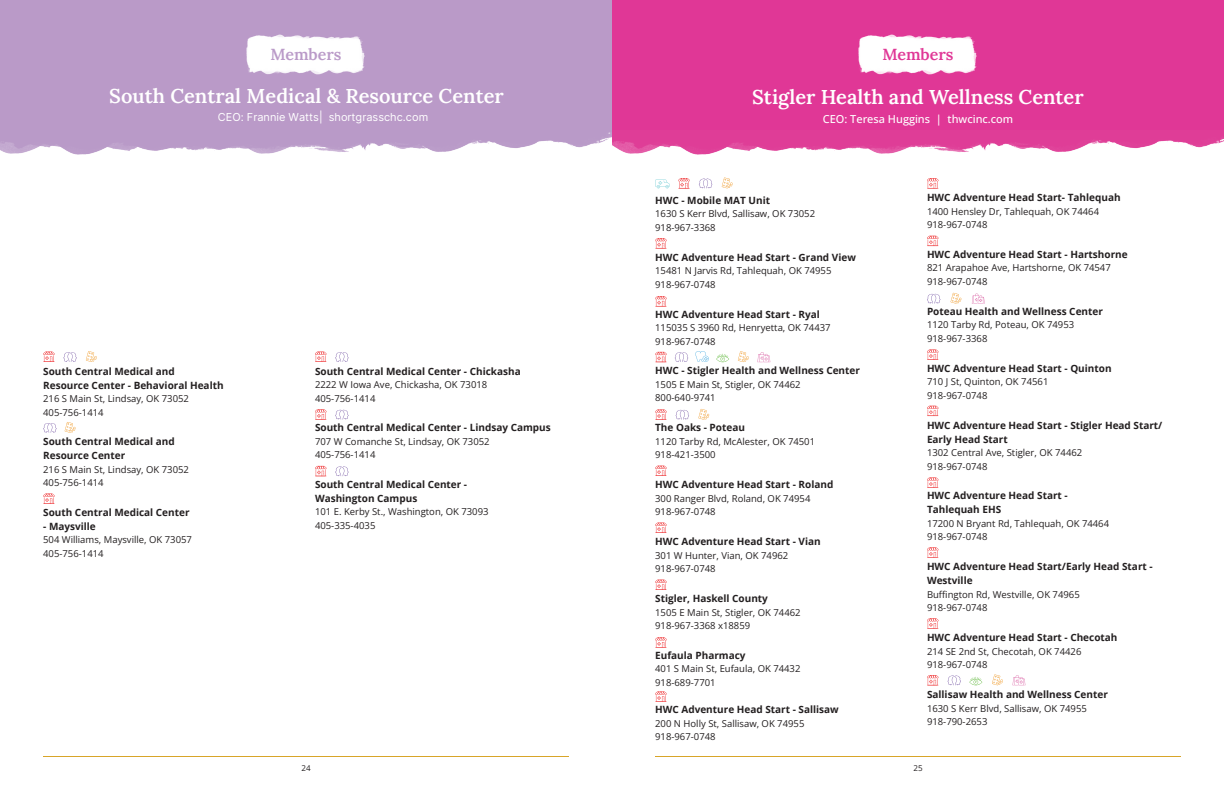
<style>
.page{position:relative;width:1224px;height:792px;background:#fff}
.page>*{position:absolute;margin:0;border:0;box-sizing:border-box;transform-origin:0 0}
.Heading_Health_Center_Page{font:600 20px "Lora";color:#fff}
.Sub_Heading{font:600 16px "Lora";color:#e03796}
.Sub_Heading-2{font:600 16px "Lora";color:#ba9ac8}
.Heading_Health_Center_Page-2{font:11px "Open Runde";color:#fff}
.Heading_Health_Center_Page-3{font:500 11px "Open Sans";color:#fff}
.Health_Center_Body{font:700 10px/14px "Open Sans";color:#231f20}
.Health_Center_Body-2{font:9.5px/13.5px "Open Sans";color:#231f20}
.t1{font:8px "Open Sans";color:#231f20}
</style>
<div class="page">
<div style="left:612px;top:0;width:612px;height:131px;background:#e03796"></div>
<img style="left:858px;top:34px;width:119px;height:41px">
<img style="left:0;top:131px;width:1224px;height:24px">
<div style="left:0;top:0;width:612px;height:131px;background:#ba9ac8"></div>
<img style="left:246px;top:34px;width:119px;height:41px">
<hr style="left:43px;top:756px;width:526px;height:1px;background:#d8a529">
<hr style="left:655px;top:756px;width:526px;height:1px;background:#d8a529">
<svg style="left:699px;top:178px;width:13px;height:10px"></svg>
<svg style="left:63px;top:352px;width:14px;height:10px"></svg>
<svg style="left:655px;top:466px;width:12px;height:10px"></svg>
<svg style="left:655px;top:523px;width:12px;height:10px"></svg>
<svg style="left:655px;top:580px;width:12px;height:10px"></svg>
<svg style="left:655px;top:637px;width:12px;height:11px"></svg>
<svg style="left:655px;top:691px;width:12px;height:11px"></svg>
<svg style="left:655px;top:238px;width:12px;height:11px"></svg>
<svg style="left:655px;top:296px;width:12px;height:11px"></svg>
<svg style="left:678px;top:178px;width:12px;height:11px"></svg>
<svg style="left:927px;top:178px;width:12px;height:11px"></svg>
<svg style="left:927px;top:236px;width:12px;height:11px"></svg>
<svg style="left:927px;top:350px;width:12px;height:10px"></svg>
<svg style="left:927px;top:406px;width:12px;height:11px"></svg>
<svg style="left:927px;top:477px;width:12px;height:11px"></svg>
<svg style="left:927px;top:547px;width:12px;height:11px"></svg>
<svg style="left:927px;top:618px;width:12px;height:11px"></svg>
<svg style="left:43px;top:352px;width:12px;height:10px"></svg>
<svg style="left:335px;top:352px;width:14px;height:10px"></svg>
<svg style="left:315px;top:352px;width:12px;height:10px"></svg>
<svg style="left:335px;top:409px;width:14px;height:11px"></svg>
<svg style="left:315px;top:409px;width:12px;height:11px"></svg>
<svg style="left:335px;top:466px;width:14px;height:10px"></svg>
<svg style="left:315px;top:466px;width:12px;height:11px"></svg>
<svg style="left:43px;top:494px;width:12px;height:10px"></svg>
<svg style="left:722px;top:178px;width:11px;height:10px"></svg>
<svg style="left:86px;top:351px;width:11px;height:11px"></svg>
<svg style="left:43px;top:423px;width:14px;height:10px"></svg>
<svg style="left:65px;top:422px;width:11px;height:11px"></svg>
<svg style="left:969px;top:677px;width:13px;height:8px"></svg>
<svg style="left:948px;top:675px;width:13px;height:10px"></svg>
<svg style="left:927px;top:675px;width:12px;height:11px"></svg>
<svg style="left:992px;top:674px;width:11px;height:11px"></svg>
<svg style="left:1013px;top:675px;width:12px;height:10px"></svg>
<svg style="left:927px;top:294px;width:13px;height:10px"></svg>
<svg style="left:951px;top:293px;width:10px;height:11px"></svg>
<svg style="left:972px;top:293px;width:13px;height:11px"></svg>
<svg style="left:695px;top:351px;width:14px;height:11px"></svg>
<svg style="left:716px;top:354px;width:13px;height:8px"></svg>
<svg style="left:675px;top:352px;width:13px;height:10px"></svg>
<svg style="left:655px;top:352px;width:12px;height:11px"></svg>
<svg style="left:738px;top:351px;width:11px;height:11px"></svg>
<svg style="left:757px;top:352px;width:13px;height:10px"></svg>
<svg style="left:676px;top:410px;width:13px;height:10px"></svg>
<svg style="left:655px;top:409px;width:12px;height:11px"></svg>
<svg style="left:698px;top:409px;width:11px;height:11px"></svg>
<svg style="left:655px;top:180px;width:15px;height:8px"></svg>
<p class="Sub_Heading-2" style="left:270px;top:42px;width:73px">Members</p>
<p class="Heading_Health_Center_Page" style="left:109px;top:81px;width:396px">South Central Medical &amp; Resource Center</p>
<p class="Heading_Health_Center_Page-2" style="left:218px;top:109px;width:212px">CEO: Frannie Watts| shortgrasschc.com</p>
<p class="Health_Center_Body" style="left:43px;top:364px;width:182px">South Central Medical and<br>Resource Center - Behavioral Health</p>
<p class="Health_Center_Body-2" style="left:43px;top:392px;width:147px">216 S Main St, Lindsay, OK 73052<br>405-756-1414</p>
<p class="Health_Center_Body" style="left:43px;top:434px;width:133px">South Central Medical and<br>Resource Center</p>
<p class="Health_Center_Body-2" style="left:43px;top:462px;width:147px">216 S Main St, Lindsay, OK 73052<br>405-756-1414</p>
<p class="Health_Center_Body" style="left:43px;top:505px;width:148px">South Central Medical Center</p>
<p class="Health_Center_Body" style="left:43px;top:519px;width:54px">- Maysville</p>
<p class="Health_Center_Body-2" style="left:43px;top:533px;width:150px">504 Williams, Maysville, OK 73057<br>405-756-1414</p>
<p class="Health_Center_Body" style="left:315px;top:364px;width:207px">South Central Medical Center - Chickasha</p>
<p class="Health_Center_Body-2" style="left:315px;top:378px;width:174px">2222 W Iowa Ave, Chickasha, OK 73018<br>405-756-1414</p>
<p class="Health_Center_Body" style="left:315px;top:420px;width:237px">South Central Medical Center - Lindsay Campus</p>
<p class="Health_Center_Body-2" style="left:315px;top:434px;width:176px">707 W Comanche St, Lindsay, OK 73052<br>405-756-1414</p>
<p class="Health_Center_Body" style="left:315px;top:477px;width:154px">South Central Medical Center -<br>Washington Campus</p>
<p class="Health_Center_Body-2" style="left:315px;top:505px;width:175px">101 E. Kerby St., Washington, OK 73093<br>405-335-4035</p>
<p class="Sub_Heading" style="left:882px;top:42px;width:73px">Members</p>
<p class="Heading_Health_Center_Page" style="left:752px;top:81px;width:333px">Stigler Health and Wellness Center</p>
<p class="Heading_Health_Center_Page-3" style="left:823px;top:111px;width:192px">CEO: Teresa Huggins | thwcinc.com</p>
<p class="Health_Center_Body" style="left:655px;top:193px;width:116px">HWC - Mobile MAT Unit</p>
<p class="Health_Center_Body-2" style="left:655px;top:207px;width:161px">1630 S Kerr Blvd, Sallisaw, OK 73052<br>918-967-3368</p>
<p class="Health_Center_Body" style="left:655px;top:250px;width:202px">HWC Adventure Head Start - Grand View</p>
<p class="Health_Center_Body-2" style="left:655px;top:264px;width:178px">15481 N Jarvis Rd, Tahlequah, OK 74955<br>918-967-0748</p>
<p class="Health_Center_Body" style="left:655px;top:307px;width:166px">HWC Adventure Head Start - Ryal</p>
<p class="Health_Center_Body-2" style="left:655px;top:321px;width:177px">115035 S 3960 Rd, Henryetta, OK 74437<br>918-967-0748</p>
<p class="Health_Center_Body" style="left:655px;top:363px;width:206px">HWC - Stigler Health and Wellness Center</p>
<p class="Health_Center_Body-2" style="left:655px;top:377px;width:147px">1505 E Main St, Stigler, OK 74462<br>800-640-9741</p>
<p class="Health_Center_Body" style="left:655px;top:420px;width:91px">The Oaks - Poteau</p>
<p class="Health_Center_Body-2" style="left:655px;top:434px;width:161px">1120 Tarby Rd, McAlester, OK 74501<br>918-421-3500</p>
<p class="Health_Center_Body" style="left:655px;top:477px;width:180px">HWC Adventure Head Start - Roland</p>
<p class="Health_Center_Body-2" style="left:655px;top:491px;width:157px">300 Ranger Blvd, Roland, OK 74954<br>918-967-0748</p>
<p class="Health_Center_Body" style="left:655px;top:534px;width:167px">HWC Adventure Head Start - Vian</p>
<p class="Health_Center_Body-2" style="left:655px;top:548px;width:135px">301 W Hunter, Vian, OK 74962<br>918-967-0748</p>
<p class="Health_Center_Body" style="left:655px;top:591px;width:114px">Stigler, Haskell County</p>
<p class="Health_Center_Body-2" style="left:655px;top:605px;width:147px">1505 E Main St, Stigler, OK 74462<br>918-967-3368 x18859</p>
<p class="Health_Center_Body" style="left:655px;top:648px;width:92px">Eufaula Pharmacy</p>
<p class="Health_Center_Body-2" style="left:655px;top:662px;width:147px">401 S Main St, Eufaula, OK 74432<br>918-689-7701</p>
<p class="Health_Center_Body" style="left:655px;top:702px;width:185px">HWC Adventure Head Start - Sallisaw</p>
<p class="Health_Center_Body-2" style="left:655px;top:716px;width:151px">200 N Holly St, Sallisaw, OK 74955<br>918-967-0748</p>
<p class="Health_Center_Body" style="left:927px;top:190px;width:195px">HWC Adventure Head Start- Tahlequah</p>
<p class="Health_Center_Body-2" style="left:927px;top:204px;width:174px">1400 Hensley Dr, Tahlequah, OK 74464<br>918-967-0748</p>
<p class="Health_Center_Body" style="left:927px;top:247px;width:202px">HWC Adventure Head Start - Hartshorne</p>
<p class="Health_Center_Body-2" style="left:927px;top:261px;width:185px">821 Arapahoe Ave, Hartshorne, OK 74547<br>918-967-0748</p>
<p class="Health_Center_Body" style="left:927px;top:304px;width:177px">Poteau Health and Wellness Center</p>
<p class="Health_Center_Body-2" style="left:927px;top:318px;width:149px">1120 Tarby Rd, Poteau, OK 74953<br>918-967-3368</p>
<p class="Health_Center_Body" style="left:927px;top:361px;width:186px">HWC Adventure Head Start - Quinton</p>
<p class="Health_Center_Body-2" style="left:927px;top:375px;width:123px">710 J St, Quinton, OK 74561<br>918-967-0748</p>
<p class="Health_Center_Body" style="left:927px;top:418px;width:237px">HWC Adventure Head Start - Stigler Head Start/<br>Early Head Start</p>
<p class="Health_Center_Body-2" style="left:927px;top:446px;width:157px">1302 Central Ave, Stigler, OK 74462<br>918-967-0748</p>
<p class="Health_Center_Body" style="left:927px;top:488px;width:142px">HWC Adventure Head Start -<br>Tahlequah EHS</p>
<p class="Health_Center_Body-2" style="left:927px;top:516px;width:184px">17200 N Bryant Rd, Tahlequah, OK 74464<br>918-967-0748</p>
<p class="Health_Center_Body" style="left:927px;top:559px;width:227px">HWC Adventure Head Start/Early Head Start -<br>Westville</p>
<p class="Health_Center_Body-2" style="left:927px;top:587px;width:154px">Buffington Rd, Westville, OK 74965<br>918-967-0748</p>
<p class="Health_Center_Body" style="left:927px;top:630px;width:192px">HWC Adventure Head Start - Checotah</p>
<p class="Health_Center_Body-2" style="left:927px;top:644px;width:156px">214 SE 2nd St, Checotah, OK 74426<br>918-967-0748</p>
<p class="Health_Center_Body" style="left:927px;top:687px;width:182px">Sallisaw Health and Wellness Center</p>
<p class="Health_Center_Body-2" style="left:927px;top:701px;width:161px">1630 S Kerr Blvd, Sallisaw, OK 74955<br>918-790-2653</p>
<p class="t1" style="left:301px;top:762px;width:11px">24</p>
<p class="t1" style="left:913px;top:762px;width:11px">25</p>
</div>
